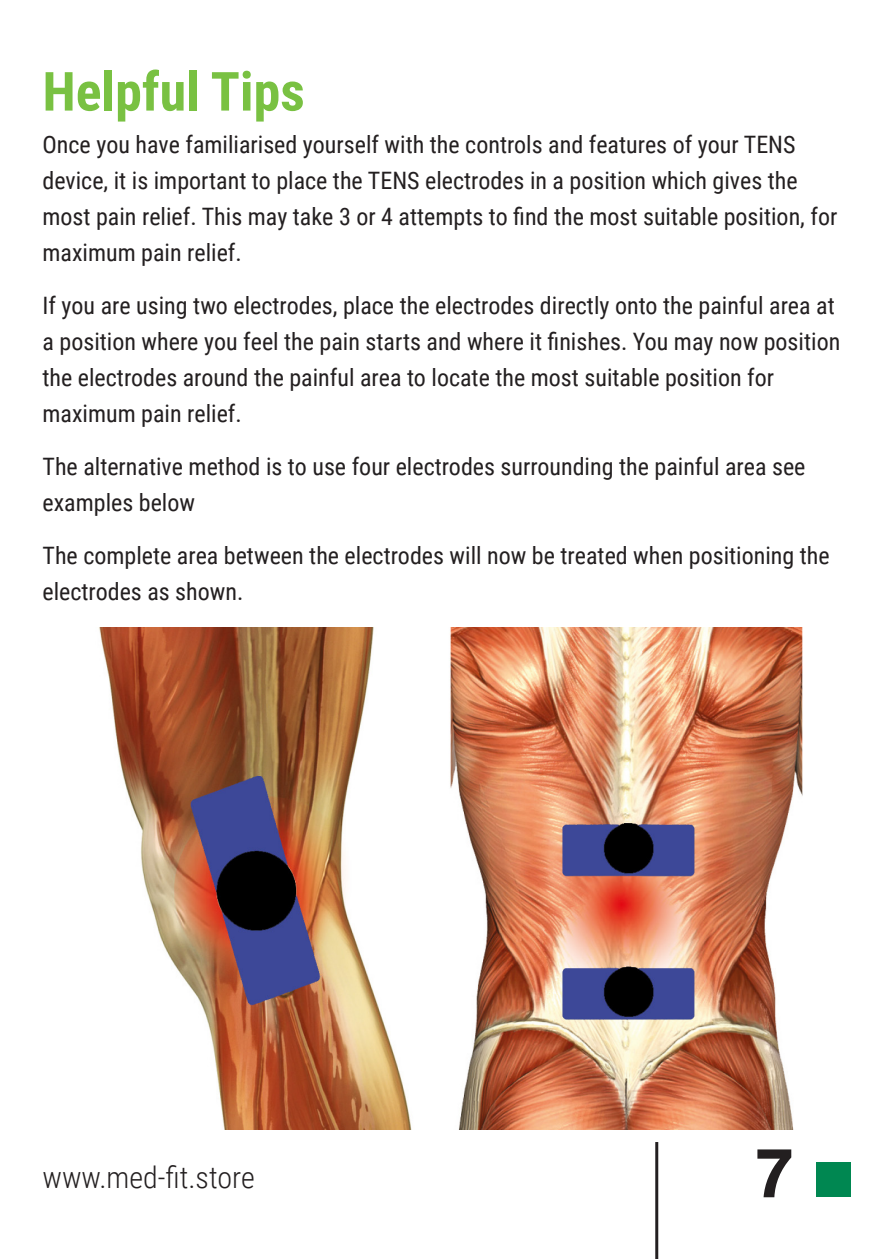
<style>
.page{position:relative;width:893px;height:1259px;background:#fff}
.page>*{position:absolute;margin:0;border:0;box-sizing:border-box;transform-origin:0 0}
.t1{font:700 72px "Coolvetica Rg";color:#231f20}
.Heading{font:700 54px "Roboto Condensed";color:#79c142}
.t2{font:300 30px "Roboto Condensed";color:#231f20}
.Text{font:24px/36px "Roboto Condensed";color:#231f20}
</style>
<div class="page">
<div style="left:816px;top:1162px;width:34px;height:34px;background:#008751"></div>
<hr style="left:655px;top:1142px;width:3px;height:117px;background:#231f20">
<img style="left:99px;top:627px;width:704px;height:502px">
<p class="Heading" style="left:43px;top:54px;width:264px">Helpful Tips</p>
<p class="Text" style="left:43px;top:125px;width:796px">Once you have familiarised yourself with the controls and features of your TENS device, it is important to place the TENS electrodes in a position which gives the most pain relief. This may take 3 or 4 attempts to find the most suitable position, for maximum pain relief.</p>
<p class="Text" style="left:43px;top:286px;width:799px">If you are using two electrodes, place the electrodes directly onto the painful area at a position where you feel the pain starts and where it finishes. You may now position the electrodes around the painful area to locate the most suitable position for maximum pain relief.</p>
<p class="Text" style="left:43px;top:447px;width:764px">The alternative method is to use four electrodes surrounding the painful area see examples below</p>
<p class="Text" style="left:43px;top:536px;width:789px">The complete area between the electrodes will now be treated when positioning the electrodes as shown.</p>
<p class="t2" style="left:43px;top:1156px;width:214px">www.med-fit.store</p>
<h1 class="t1" style="left:757px;top:1130px;width:36px">7</h1>
</div>
